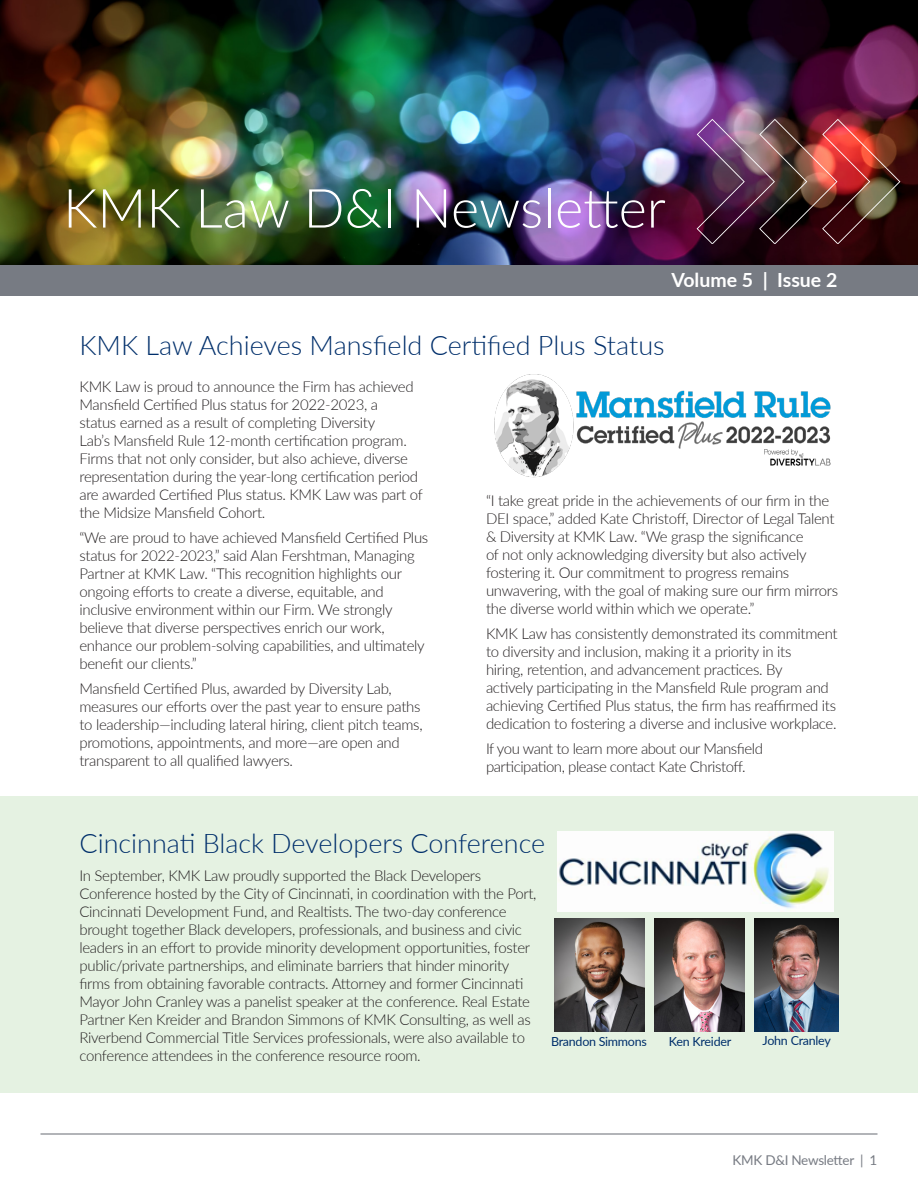
<style>
.page{position:relative;width:918px;height:1188px;background:#fff}
.page>*{position:absolute;margin:0;border:0;box-sizing:border-box;transform-origin:0 0}
.Sheet_Title{font:300 54px "Lato";color:#fff}
.Inside_Title{font:300 27px "Lato";color:#002f6b}
.Cover_Summary{font:700 19.5px "Lato";color:#fff}
.Basic_Body{font:300 15px/18px "Lato";letter-spacing:-.02em;color:#231f20}
.t1{font:13.5px "Lato";letter-spacing:-.02em;color:#777b83}
.Attorney{font:12.45px "Lato";letter-spacing:-.02em;color:#002f6b}
</style>
<div class="page">
<hr style="left:40px;top:1133px;width:838px;height:2px;background:#777b83">
<div style="left:0;top:796px;width:918px;height:298px;background:#e5f2e2"></div>
<img style="left:0;top:0;width:918px;height:265px">
<div style="left:0;top:265px;width:918px;height:30px;background:#777b83"></div>
<img style="left:697px;top:119px;width:203px;height:125px">
<img style="left:494px;top:374px;width:337px;height:104px">
<img style="left:755px;top:919px;width:84px;height:112px">
<img style="left:557px;top:831px;width:277px;height:81px">
<img style="left:554px;top:919px;width:90px;height:112px">
<img style="left:654px;top:919px;width:90px;height:112px">
<p class="Sheet_Title" style="left:63px;top:171px;width:604px">KMK Law D&amp;I Newsletter</p>
<p class="Cover_Summary" style="left:671px;top:266px;width:167px">Volume 5 | Issue 2</p>
<p class="Inside_Title" style="left:79px;top:327px;width:587px">KMK Law Achieves Mansfield Certified Plus Status</p>
<p class="Basic_Body" style="left:79px;top:378px;width:345px">KMK Law is proud to announce the Firm has achieved Mansfield Certified Plus status for 2022-2023, a<br>status earned as a result of completing Diversity<br>Lab’s Mansfield Rule 12-month certification program.<br>Firms that not only consider, but also achieve, diverse representation during the year-long certification period are awarded Certified Plus status. KMK Law was part of the Midsize Mansfield Cohort.</p>
<p class="Basic_Body" style="left:79px;top:528px;width:350px">“We are proud to have achieved Mansfield Certified Plus status for 2022-2023,” said Alan Fershtman, Managing Partner at KMK Law. “This recognition highlights our ongoing efforts to create a diverse, equitable, and inclusive environment within our Firm. We strongly believe that diverse perspectives enrich our work, enhance our problem-solving capabilities, and ultimately benefit our clients.”</p>
<p class="Basic_Body" style="left:79px;top:679px;width:345px">Mansfield Certified Plus, awarded by Diversity Lab, measures our efforts over the past year to ensure paths to leadership—including lateral hiring, client pitch teams, promotions, appointments, and more—are open and transparent to all qualified lawyers.</p>
<p class="Basic_Body" style="left:486px;top:492px;width:354px">“I take great pride in the achievements of our firm in the DEI space,” added Kate Christoff, Director of Legal Talent &amp; Diversity at KMK Law. “We grasp the significance<br>of not only acknowledging diversity but also actively fostering it. Our commitment to progress remains unwavering, with the goal of making sure our firm mirrors the diverse world within which we operate.”</p>
<p class="Basic_Body" style="left:486px;top:624px;width:353px">KMK Law has consistently demonstrated its commitment to diversity and inclusion, making it a priority in its<br>hiring, retention, and advancement practices. By<br>actively participating in the Mansfield Rule program and achieving Certified Plus status, the firm has reaffirmed its dedication to fostering a diverse and inclusive workplace.</p>
<p class="Basic_Body" style="left:486px;top:739px;width:279px">If you want to learn more about our Mansfield participation, please contact Kate Christoff.</p>
<p class="Inside_Title" style="left:79px;top:824px;width:467px">Cincinnati Black Developers Conference</p>
<p class="Basic_Body" style="left:79px;top:866px;width:459px">In September, KMK Law proudly supported the Black Developers Conference hosted by the City of Cincinnati, in coordination with the Port, Cincinnati Development Fund, and Realtists. The two-day conference brought together Black developers, professionals, and business and civic leaders in an effort to provide minority development opportunities, foster public/private partnerships, and eliminate barriers that hinder minority firms from obtaining favorable contracts. Attorney and former Cincinnati Mayor John Cranley was a panelist speaker at the conference. Real Estate Partner Ken Kreider and Brandon Simmons of KMK Consulting, as well as Riverbend Commercial Title Services professionals, were also available to conference attendees in the conference resource room.</p>
<p class="Attorney" style="left:551px;top:1032px;width:97px">Brandon Simmons</p>
<p class="Attorney" style="left:669px;top:1032px;width:64px">Ken Kreider</p>
<p class="Attorney" style="left:763px;top:1032px;width:70px">John Cranley</p>
<p class="t1" style="left:733px;top:1151px;width:146px">KMK D&amp;I Newsletter | 1</p>
</div>
